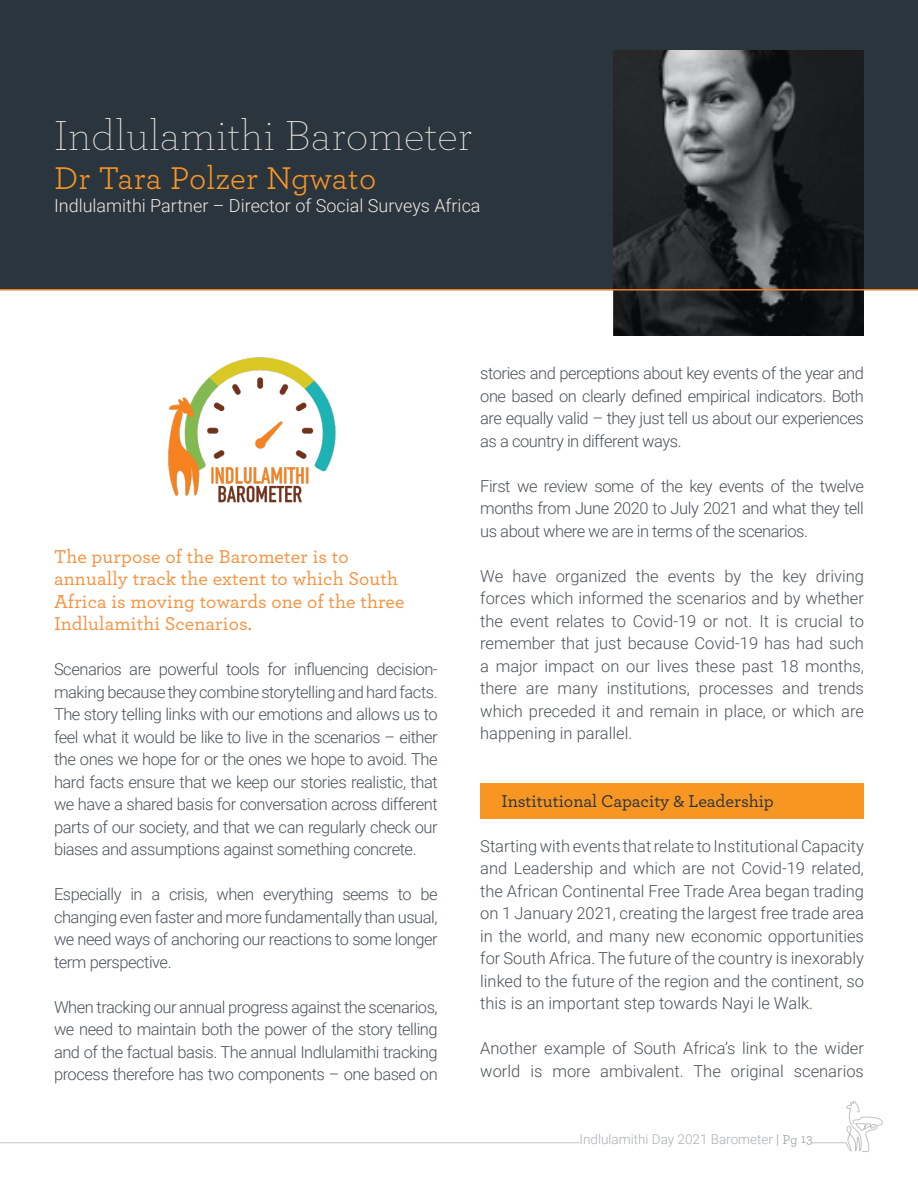
<style>
.page{position:relative;width:918px;height:1188px;background:#fff}
.page>*{position:absolute;margin:0;border:0;box-sizing:border-box;transform-origin:0 0}
.t1{font:200 43.95px "Archer";letter-spacing:.01em;color:#ece5db}
.t2{font:33px "Archer";letter-spacing:.01em;color:#f89623}
.t3{font:500 19.5px/22.5px "Archer";letter-spacing:.01em;color:#f7913d}
.t4{font:300 18px "Roboto";color:#efe9e0}
.t5{font:500 18px "Archer";color:#2b353e}
.t6{font:300 16.5px/22.5px "Roboto";letter-spacing:-.03em;color:#4b535b;text-align:justify}
.t7{font:300 16.5px/22.5px "Roboto";color:#4b535b}
.t8{font:300 13.5px "Roboto";color:#aaaeb2}
.s1{color:#959a9f}
.s2{font-family:"Archer";font-weight:400;color:#959a9f}
</style>
<div class="page">
<div style="left:480px;top:783px;width:384px;height:35px;background:#f89623"></div>
<hr style="left:0;top:1142px;width:579px;height:1px;background:#c0c2c5">
<hr style="left:811px;top:1142px;width:35px;height:1px;background:#c0c2c5">
<svg style="left:845px;top:1100px;width:37px;height:52px"></svg>
<div style="left:0;top:0;width:918px;height:289px;background:#2b353e"></div>
<img style="left:614px;top:51px;width:250px;height:285px">
<hr style="left:0;top:289px;width:918px;height:2px;background:#f58020">
<img style="left:168px;top:357px;width:168px;height:146px">
<h1 class="t1" style="left:54px;top:108px;width:420px">Indlulamithi Barometer</h1>
<h2 class="t2" style="left:54px;top:156px;width:324px">Dr Tara Polzer Ngwato</h2>
<p class="t4" style="left:54px;top:193px;width:428px">Indlulamithi Partner – Director of Social Surveys Africa</p>
<p class="t3" style="left:54px;top:544px;width:352px">The purpose of the Barometer is to annually track the extent to which South Africa is moving towards one of the three Indlulamithi Scenarios.</p>
<p class="t6" style="left:54px;top:657px;width:385px">Scenarios are powerful tools for influencing decision&shy;making because they combine storytelling and hard facts.<br>The story telling links with our emotions and allows us to feel what it would be like to live in the scenarios – either the ones we hope for or the ones we hope to avoid. The hard facts ensure that we keep our stories realistic, that we have a shared basis for conversation across different parts of our society, and that we can regularly check our biases and assumptions against something concrete.</p>
<p class="t6" style="left:54px;top:882px;width:385px">Especially in a crisis, when everything seems to be changing even faster and more fundamentally than usual, we need ways of anchoring our reactions to some longer term perspective.</p>
<p class="t6" style="left:54px;top:995px;width:385px">When tracking our annual progress against the scenarios, we need to maintain both the power of the story telling and of the factual basis. The annual Indlulamithi tracking process therefore has two components – one based on</p>
<p class="t6" style="left:480px;top:362px;width:385px">stories and perceptions about key events of the year and one based on clearly defined empirical indicators. Both are equally valid – they just tell us about our experiences as a country in different ways.</p>
<p class="t6" style="left:480px;top:474px;width:385px">First we review some of the key events of the twelve months from June 2020 to July 2021 and what they tell us about where we are in terms of the scenarios.</p>
<p class="t6" style="left:480px;top:564px;width:385px">We have organized the events by the key driving forces which informed the scenarios and by whether the event relates to Covid-19 or not. It is crucial to remember that just because Covid-19 has had such a major impact on our lives these past 18 months, there are many institutions, processes and trends which preceded it and remain in place, or which are happening in parallel.</p>
<p class="t5" style="left:502px;top:788px;width:274px">Institutional Capacity &amp; Leadership</p>
<p class="t6" style="left:480px;top:834px;width:385px">Starting with events that relate to Institutional Capacity and Leadership and which are not Covid-19 related, the African Continental Free Trade Area began trading on 1 January 2021, creating the largest free trade area in the world, and many new economic opportunities for South Africa. The future of the country is inexorably linked to the future of the region and the continent, so this is an important step towards Nayi le Walk.</p>
<p class="t7" style="left:480px;top:1037px;width:385px">Another example of South Africa’s link to the wider world is more ambivalent. The original scenarios</p>
<p class="t8" style="left:580px;top:1129px;width:235px">Indlulamithi Day 2021 Barometer <span class="s1">|</span> <span class="s2">Pg 13</span></p>
</div>
